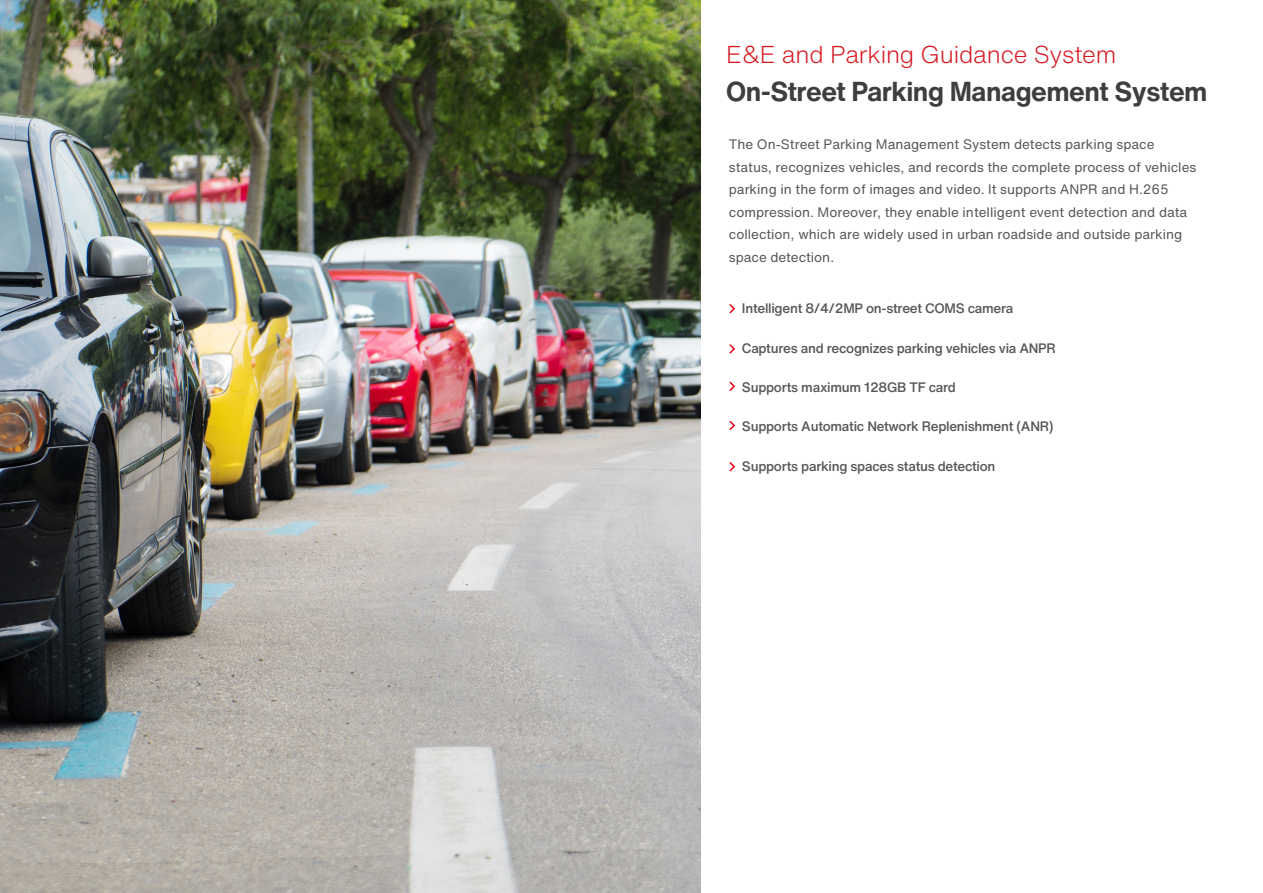
<style>
.page{position:relative;width:1263px;height:893px;background:#fff}
.page>*{position:absolute;margin:0;border:0;box-sizing:border-box;transform-origin:0 0}
.大标题{font:700 27px "Helvetica Now Text";letter-spacing:-.02em;color:#3e3e3f}
.大标题-2{font:300 24px "Helvetica Now Text";letter-spacing:-.01em;color:#d7171f}
.正文{font:13.5px/22.5px "Helvetica Now Text";color:#57585a}
.正文-2{font:500 13.5px "Helvetica Now Text";letter-spacing:-.02em;color:#57585a}
</style>
<div class="page">
<img style="left:0;top:0;width:701px;height:893px">
<svg style="left:729px;top:304px;width:6px;height:10px"></svg>
<svg style="left:729px;top:420px;width:6px;height:10px"></svg>
<svg style="left:729px;top:344px;width:6px;height:10px"></svg>
<svg style="left:729px;top:462px;width:6px;height:10px"></svg>
<svg style="left:729px;top:381px;width:6px;height:10px"></svg>
<p class="大标题-2" style="left:726px;top:37px;width:392px">E&amp;E and Parking Guidance System</p>
<p class="大标题" style="left:726px;top:71px;width:483px">On-Street Parking Management System</p>
<p class="正文" style="left:729px;top:133px;width:469px">The On-Street Parking Management System detects parking space status, recognizes vehicles, and records the complete process of vehicles parking in the form of images and video. It supports ANPR and H.265 compression. Moreover, they enable intelligent event detection and data collection, which are widely used in urban roadside and outside parking space detection.</p>
<p class="正文-2" style="left:742px;top:298px;width:273px">Intelligent 8/4/2MP on-street COMS camera</p>
<p class="正文-2" style="left:742px;top:338px;width:315px">Captures and recognizes parking vehicles via ANPR</p>
<p class="正文-2" style="left:742px;top:377px;width:216px">Supports maximum 128GB TF card</p>
<p class="正文-2" style="left:742px;top:416px;width:313px">Supports Automatic Network Replenishment (ANR)</p>
<p class="正文-2" style="left:742px;top:456px;width:255px">Supports parking spaces status detection</p>
</div>
